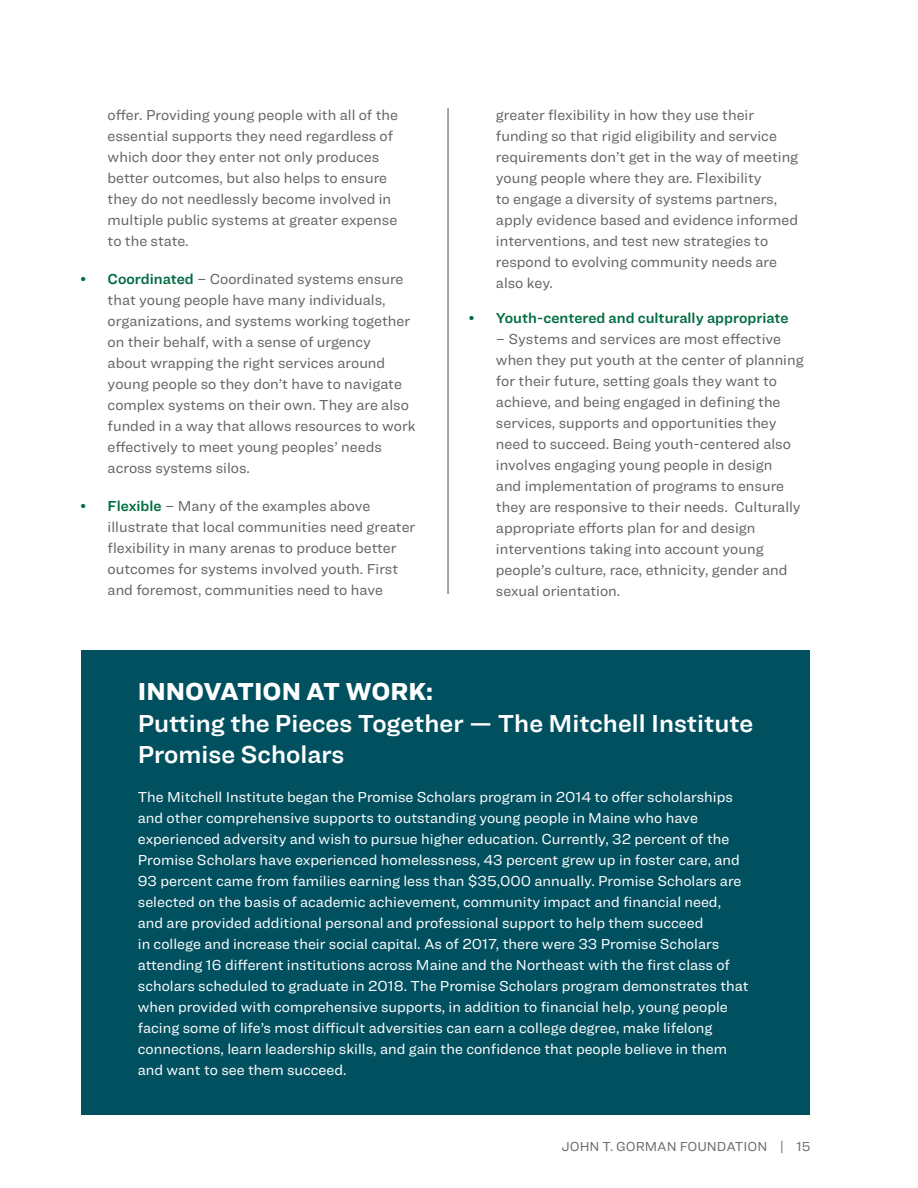
<style>
.page{position:relative;width:918px;height:1188px;background:#fff}
.page>*{position:absolute;margin:0;border:0;box-sizing:border-box;transform-origin:0 0}
.t1{font:25.5px/31.5px "Ringside Regular Semi";color:#fff}
.t2{font:900 25.5px "Ringside";color:#fff}
.t3{font:15px/21px "Ringside";color:#636466}
.t4{font:15px/21px "Ringside";color:#fff}
.t5{font:15px "Ringside Regular Semi";color:#006d41}
.t6{font:13.5px "Ringside";color:#6b6c6f}
.s1{font-family:"Ringside Regular Semi";color:#006d41}
</style>
<div class="page">
<div style="left:81px;top:650px;width:729px;height:465px;background:#005060"></div>
<hr style="left:448px;top:108px;width:1px;height:486px;background:#4d4d4f">
<p class="t3" style="left:108px;top:104px;width:292px">offer. Providing young people with all of the essential supports they need regardless of which door they enter not only produces better outcomes, but also helps to ensure they do not needlessly become involved in multiple public systems at greater expense to the state.</p>
<p class="t3" style="left:108px;top:268px;width:310px;text-indent:-27px"><span class="s1">• Coordinated</span> – Coordinated systems ensure that young people have many individuals, organizations, and systems working together on their behalf, with a sense of urgency<br>about wrapping the right services around young people so they don’t have to navigate complex systems on their own. They are also funded in a way that allows resources to work effectively to meet young peoples’ needs across systems silos.</p>
<p class="t3" style="left:108px;top:495px;width:309px;text-indent:-27px"><span class="s1">• Flexible</span> – Many of the examples above illustrate that local communities need greater flexibility in many arenas to produce better outcomes for systems involved youth. First and foremost, communities need to have</p>
<p class="t3" style="left:496px;top:104px;width:304px">greater flexibility in how they use their funding so that rigid eligibility and service requirements don’t get in the way of meeting young people where they are. Flexibility<br>to engage a diversity of systems partners, apply evidence based and evidence informed interventions, and test new strategies to respond to evolving community needs are also key.</p>
<p class="t5" style="left:469px;top:306px;width:321px">• Youth-centered and culturally appropriate</p>
<p class="t3" style="left:496px;top:328px;width:309px">– Systems and services are most effective when they put youth at the center of planning for their future, setting goals they want to achieve, and being engaged in defining the services, supports and opportunities they need to succeed. Being youth-centered also involves engaging young people in design<br>and implementation of programs to ensure they are responsive to their needs. Culturally appropriate efforts plan for and design interventions taking into account young people’s culture, race, ethnicity, gender and sexual orientation.</p>
<h1 class="t2" style="left:138px;top:673px;width:297px">INNOVATION AT WORK:</h1>
<h1 class="t1" style="left:138px;top:707px;width:617px">Putting the Pieces Together — The Mitchell Institute<br>Promise Scholars</h1>
<p class="t4" style="left:138px;top:786px;width:612px">The Mitchell Institute began the Promise Scholars program in 2014 to offer scholarships and other comprehensive supports to outstanding young people in Maine who have experienced adversity and wish to pursue higher education. Currently, 32 percent of the Promise Scholars have experienced homelessness, 43 percent grew up in foster care, and 93 percent came from families earning less than $35,000 annually. Promise Scholars are selected on the basis of academic achievement, community impact and financial need, and are provided additional personal and professional support to help them succeed<br>in college and increase their social capital. As of 2017, there were 33 Promise Scholars attending 16 different institutions across Maine and the Northeast with the first class of scholars scheduled to graduate in 2018. The Promise Scholars program demonstrates that when provided with comprehensive supports, in addition to financial help, young people facing some of life’s most difficult adversities can earn a college degree, make lifelong connections, learn leadership skills, and gain the confidence that people believe in them and want to see them succeed.</p>
<p class="t6" style="left:562px;top:1137px;width:250px">JOHN T. GORMAN FOUNDATION | 15</p>
</div>
